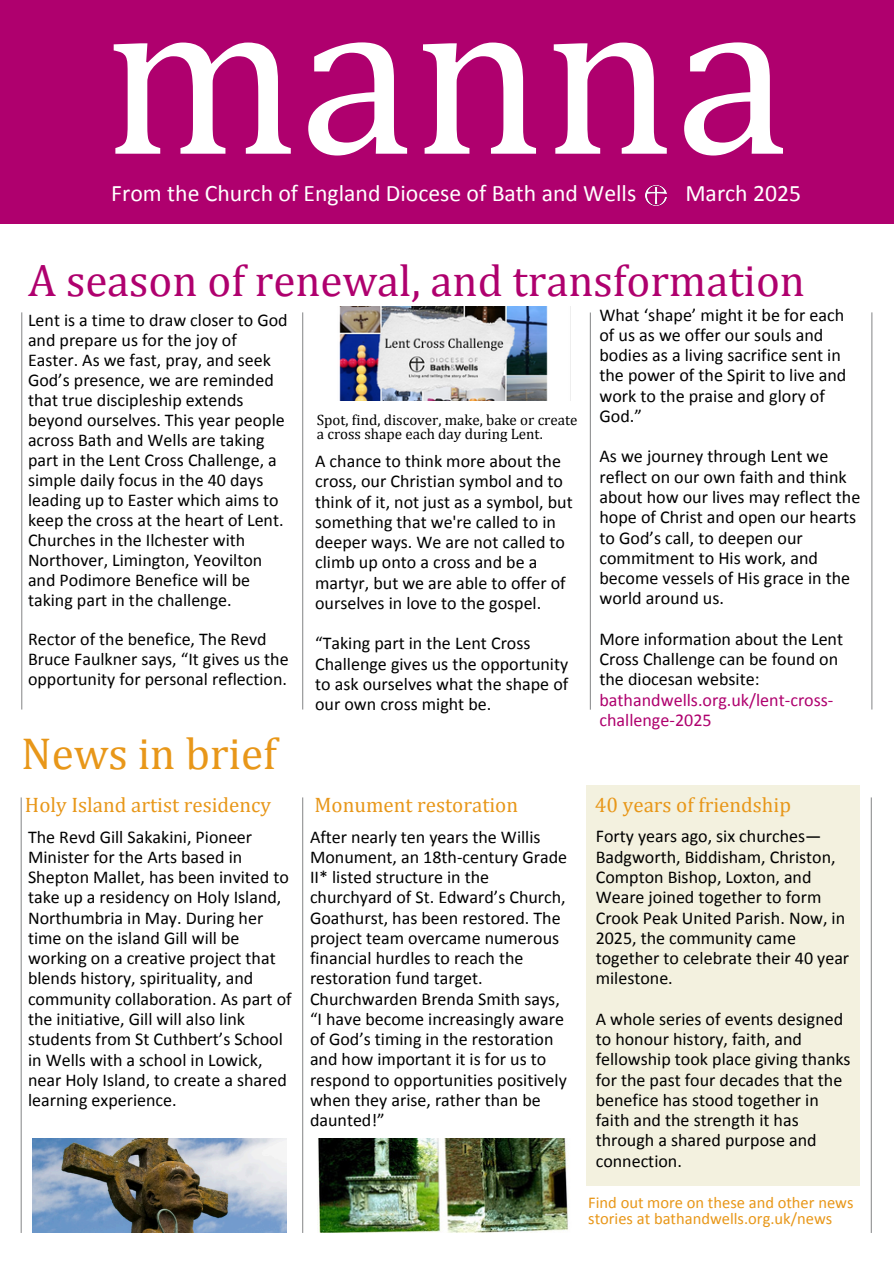
<style>
.page{position:relative;width:894px;height:1264px;background:#fff}
.page>*{position:absolute;margin:0;border:0;box-sizing:border-box;transform-origin:0 0}
.t1{font:234.15px "Cambria";color:#fff}
.t2{font:45px "Cambria";color:#af006e}
.t3{font:45px "Cambria";color:#e89719}
.t4{font:23.7px "Calibri";color:#fff}
.t5{font:21px "Cambria";color:#e89719}
.t6{font:18px/20.2px "Calibri";color:#000}
.t7{font:16.5px/15.8px "Calibri";color:#e89719}
.t8{font:15px "Cambria";color:#000}
.s1{color:#af006e}
</style>
<div class="page">
<div style="left:0;top:0;width:893px;height:224px;background:#af006e"></div>
<img style="left:645px;top:185px;width:21px;height:21px">
<hr style="left:21px;top:312px;width:1px;height:397px;background:#919293">
<hr style="left:302px;top:312px;width:1px;height:397px;background:#919293">
<hr style="left:871px;top:312px;width:1px;height:397px;background:#919293">
<hr style="left:21px;top:797px;width:1px;height:435px;background:#919293">
<hr style="left:870px;top:797px;width:1px;height:435px;background:#919293">
<div style="left:586px;top:784px;width:273px;height:401px;background:#f3f1df"></div>
<hr style="left:589px;top:312px;width:1px;height:397px;background:#919293">
<hr style="left:302px;top:797px;width:1px;height:435px;background:#919293">
<img style="left:32px;top:1138px;width:254px;height:94px">
<img style="left:317px;top:1138px;width:252px;height:94px">
<img style="left:339px;top:307px;width:209px;height:94px">
<h1 class="t1" style="left:104px;top:-69px;width:686px">manna</h1>
<p class="t4" style="left:111px;top:183px;width:526px">From the Church of England Diocese of Bath and Wells</p>
<p class="t4" style="left:685px;top:183px;width:117px">March 2025</p>
<p class="t2" style="left:28px;top:253px;width:778px">A season of renewal, and transformation</p>
<p class="t6" style="left:28px;top:311px;width:261px">Lent is a time to draw closer to God and prepare us for the joy of<br>Easter. As we fast, pray, and seek<br>God’s presence, we are reminded that true discipleship extends beyond ourselves. This year people across Bath and Wells are taking part in the Lent Cross Challenge, a simple daily focus in the 40 days leading up to Easter which aims to keep the cross at the heart of Lent.<br>Churches in the Ilchester with<br>Northover, Limington, Yeovilton and Podimore Benefice will be taking part in the challenge.</p>
<h5 class="t6" style="left:28px;top:631px;width:262px">Rector of the benefice, The Revd<br>Bruce Faulkner says, “It gives us the opportunity for personal reflection.</h5>
<p class="t6" style="left:599px;top:306px;width:248px">What ‘shape’ might it be for each of us as we offer our souls and bodies as a living sacrifice sent in the power of the Spirit to live and work to the praise and glory of<br>God.”</p>
<p class="t6" style="left:599px;top:448px;width:262px">As we journey through Lent we reflect on our own faith and think about how our lives may reflect the hope of Christ and open our hearts to God’s call, to deepen our commitment to His work, and become vessels of His grace in the world around us.</p>
<h4 class="t6" style="left:599px;top:630px;width:245px">More information about the Lent<br>Cross Challenge can be found on the diocesan website: <span class="s1">bathandwells.org.uk/lent-cross&shy;challenge-2025</span></h4>
<p class="t8" style="left:317px;top:410px;width:262px">Spot, find, discover, make, bake or create</p>
<h5 class="t8" style="left:317px;top:425px;width:227px">a cross shape each day during Lent.</h5>
<p class="t6" style="left:315px;top:452px;width:259px">A chance to think more about the cross, our Christian symbol and to think of it, not just as a symbol, but something that we're called to in deeper ways. We are not called to climb up onto a cross and be a martyr, but we are able to offer of ourselves in love to the gospel.</p>
<h5 class="t6" style="left:315px;top:634px;width:254px">“Taking part in the Lent Cross<br>Challenge gives us the opportunity to ask ourselves what the shape of our own cross might be.</h5>
<h2 class="t3" style="left:21px;top:726px;width:257px">News in brief</h2>
<h5 class="t5" style="left:25px;top:792px;width:247px">Holy Island artist residency</h5>
<h2 class="t5" style="left:594px;top:792px;width:197px">40 years of friendship</h2>
<p class="t6" style="left:595px;top:827px;width:255px">Forty years ago, six churches—<br>Badgworth, Biddisham, Christon,<br>Compton Bishop, Loxton, and<br>Weare joined together to form<br>Crook Peak United Parish. Now, in<br>2025, the community came together to celebrate their 40 year milestone.</p>
<h5 class="t6" style="left:595px;top:1010px;width:256px">A whole series of events designed to honour history, faith, and fellowship took place giving thanks for the past four decades that the benefice has stood together in faith and the strength it has through a shared purpose and connection.</h5>
<h5 class="t5" style="left:314px;top:791px;width:205px">Monument restoration</h5>
<h5 class="t6" style="left:310px;top:828px;width:258px">After nearly ten years the Willis<br>Monument, an 18th-century Grade<br>II* listed structure in the churchyard of St. Edward’s Church,<br>Goathurst, has been restored. The project team overcame numerous financial hurdles to reach the restoration fund target.<br>Churchwarden Brenda Smith says, “I have become increasingly aware of God’s timing in the restoration and how important it is for us to respond to opportunities positively when they arise, rather than be daunted!”</h5>
<h5 class="t6" style="left:28px;top:828px;width:265px">The Revd Gill Sakakini, Pioneer<br>Minister for the Arts based in<br>Shepton Mallet, has been invited to take up a residency on Holy Island,<br>Northumbria in May. During her time on the island Gill will be working on a creative project that blends history, spirituality, and community collaboration. As part of the initiative, Gill will also link students from St Cuthbert’s School in Wells with a school in Lowick, near Holy Island, to create a shared learning experience.</h5>
<p class="t7" style="left:588px;top:1196px;width:267px">Find out more on these and other news stories at bathandwells.org.uk/news</p>
</div>
